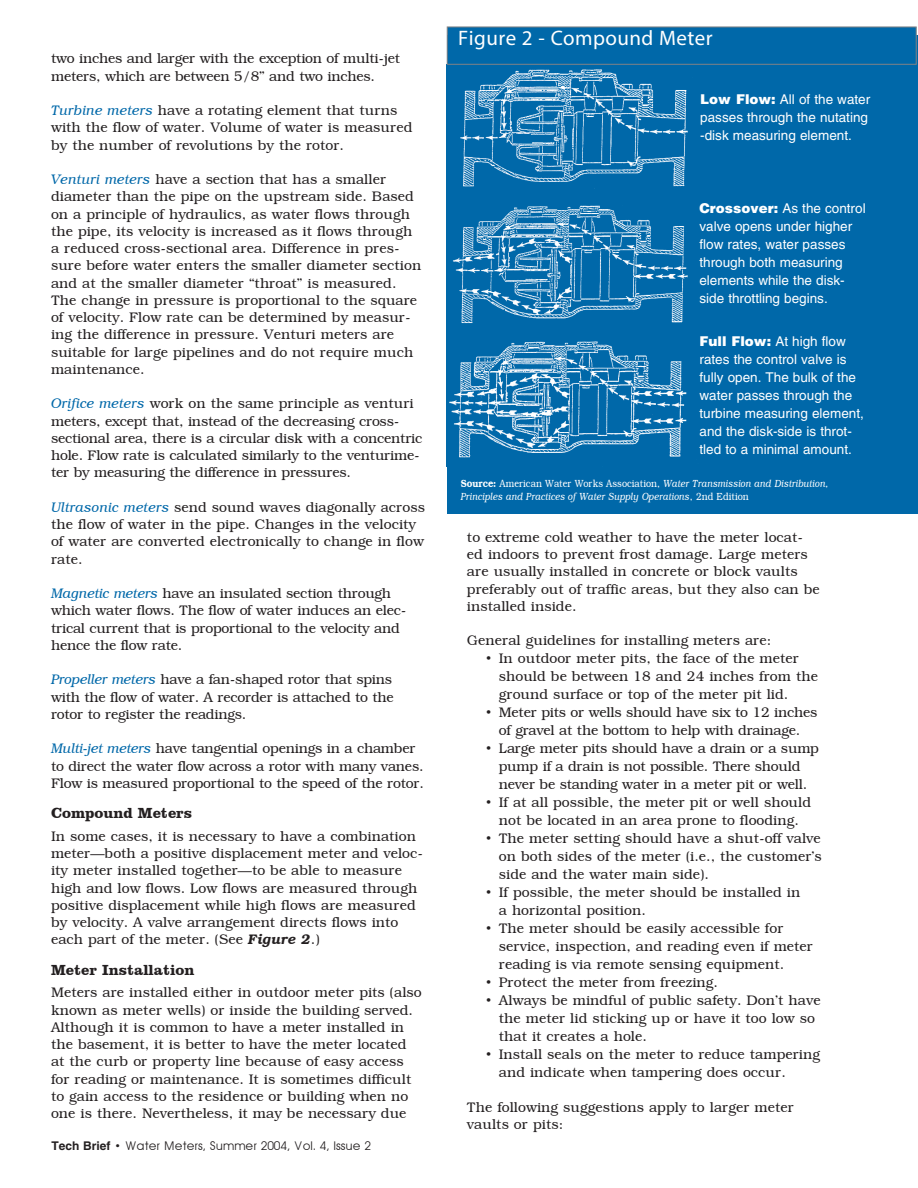
<style>
.page{position:relative;width:918px;height:1188px;background:#fff}
.page>*{position:absolute;margin:0;border:0;box-sizing:border-box;transform-origin:0 0}
.Body{font:21px "Myriad Pro";letter-spacing:.02em;color:#fff}
.Body_Sub-head{font:700 15px "Clarendon BT";color:#231f20}
.Body-2{font:300 14.1px/17.2px "Bookman";color:#231f20}
.Bullets{font:300 14.1px/18px "Bookman";color:#231f20}
.Body-3{font:300 14.1px/17.2px "Bookman";letter-spacing:-.02em;color:#231f20}
.Bullets-2{font:300 14.1px/18px "Bookman";letter-spacing:-.02em;color:#231f20;text-align:center}
.Box_Text{font:13.5px/18px "Helvetica";color:#fff}
.t1{font:12px "Avant Garde";color:#231f20}
.References{font:italic 300 10.5px/12.5px "Bookman";color:#fff;scale:.87 1}
.s1{font-style:italic;color:#0068a9}
.s2{font-weight:600;font-style:italic}
.s3{font-family:"Helvetica";font-weight:700}
.s4{font-weight:900}
.s5{font-weight:600;font-style:normal}
.s6{font-style:normal}
</style>
<div class="page">
<div style="left:447px;top:36px;width:470px;height:478px;background:#0068a9"></div>
<img style="left:449px;top:69px;width:239px;height:389px">
<div style="left:447px;top:27px;width:470px;height:38px;background:#0068a9;border:1px solid #808285"></div>
<p class="Body-3" style="left:51px;top:50px;width:351px">two inches and larger with the exception of multi-jet meters, which are between 5/8” and two inches.</p>
<p class="Body-2" style="left:51px;top:102px;width:363px"><span class="s1">Turbine meters</span> have a rotating element that turns with the flow of water. Volume of water is measured by the number of revolutions by the rotor.</p>
<p class="Body-2" style="left:51px;top:171px;width:372px"><span class="s1">Venturi meters</span> have a section that has a smaller diameter than the pipe on the upstream side. Based on a principle of hydraulics, as water flows through the pipe, its velocity is increased as it flows through a reduced cross-sectional area. Difference in pres&shy;sure before water enters the smaller diameter section and at the smaller diameter “throat” is measured.<br>The change in pressure is proportional to the square of velocity. Flow rate can be determined by measur&shy;ing the difference in pressure. Venturi meters are suitable for large pipelines and do not require much maintenance.</p>
<p class="Body-3" style="left:51px;top:395px;width:373px"><span class="s1">Orifice meters</span> work on the same principle as venturi meters, except that, instead of the decreasing cross&shy;sectional area, there is a circular disk with a concentric hole. Flow rate is calculated similarly to the venturime&shy;ter by measuring the difference in pressures.</p>
<p class="Body-2" style="left:51px;top:499px;width:376px"><span class="s1">Ultrasonic meters</span> send sound waves diagonally across the flow of water in the pipe. Changes in the velocity of water are converted electronically to change in flow rate.</p>
<p class="Body-3" style="left:51px;top:585px;width:357px"><span class="s1">Magnetic meters</span> have an insulated section through which water flows. The flow of water induces an elec&shy;trical current that is proportional to the velocity and hence the flow rate.</p>
<p class="Body-2" style="left:51px;top:671px;width:344px;text-align:justify"><span class="s1">Propeller meters</span> have a fan-shaped rotor that spins with the flow of water. A recorder is attached to the rotor to register the readings.</p>
<p class="Body-3" style="left:51px;top:740px;width:374px"><span class="s1">Multi-jet meters</span> have tangential openings in a chamber to direct the water flow across a rotor with many vanes.<br>Flow is measured proportional to the speed of the rotor.</p>
<p class="Body_Sub-head" style="left:51px;top:804px;width:143px">Compound Meters</p>
<p class="Body-2" style="left:51px;top:827px;width:374px">In some cases, it is necessary to have a combination meter—both a positive displacement meter and veloc&shy;ity meter installed together—to be able to measure high and low flows. Low flows are measured through positive displacement while high flows are measured by velocity. A valve arrangement directs flows into each part of the meter. (See <span class="s2">Figure 2</span>.)</p>
<p class="Body_Sub-head" style="left:51px;top:960px;width:145px">Meter Installation</p>
<p class="Body-2" style="left:51px;top:984px;width:372px">Meters are installed either in outdoor meter pits (also known as meter wells) or inside the building served.<br>Although it is common to have a meter installed in the basement, it is better to have the meter located at the curb or property line because of easy access for reading or maintenance. It is sometimes difficult to gain access to the residence or building when no one is there. Nevertheless, it may be necessary due</p>
<p class="t1" style="left:51px;top:1139px;width:321px"><span class="s3">Tech Brief</span> • Water Meters, Summer 2004, Vol. 4, Issue 2</p>
<p class="Body" style="left:458px;top:25px;width:256px">Figure 2 - Compound Meter</p>
<p class="Box_Text" style="left:700px;top:90px;width:171px"><span class="s4">Low Flow:</span> All of the water passes through the nutating -disk measuring element.</p>
<p class="Box_Text" style="left:699px;top:200px;width:168px"><span class="s4">Crossover:</span> As the control valve opens under higher flow rates, water passes through both measuring elements while the disk&shy;side throttling begins.</p>
<p class="Box_Text" style="left:700px;top:332px;width:166px"><span class="s4">Full Flow:</span> At high flow rates the control valve is fully open. The bulk of the water passes through the turbine measuring element, and the disk-side is throt&shy;tled to a minimal amount.</p>
<p class="References" style="left:461px;top:478px;width:424px"><span class="s5">Source:</span> <span class="s6">American Water Works Association,</span> Water Transmission and Distribution,<br>Principles and Practices of Water Supply Operations<span class="s6">, 2nd Edition</span></p>
<p class="Body-2" style="left:467px;top:529px;width:354px">to extreme cold weather to have the meter locat&shy;ed indoors to prevent frost damage. Large meters are usually installed in concrete or block vaults preferably out of traffic areas, but they also can be installed inside.</p>
<p class="Body-2" style="left:467px;top:632px;width:306px">General guidelines for installing meters are:</p>
<p class="Bullets" style="left:499px;top:650px;width:321px;text-indent:-14px">• In outdoor meter pits, the face of the meter should be between 18 and 24 inches from the ground surface or top of the meter pit lid.</p>
<p class="Bullets-2" style="left:485px;top:704px;width:334px">• Meter pits or wells should have six to 12 inches of gravel at the bottom to help with drainage.</p>
<p class="Bullets-2" style="left:485px;top:740px;width:335px">• Large meter pits should have a drain or a sump pump if a drain is not possible. There should never be standing water in a meter pit or well.</p>
<p class="Bullets" style="left:485px;top:794px;width:327px;text-align:center">• If at all possible, the meter pit or well should not be located in an area prone to flooding.</p>
<p class="Bullets" style="left:499px;top:830px;width:325px;text-align:justify;text-indent:-14px">• The meter setting should have a shut-off valve on both sides of the meter (i.e., the customer’s side and the water main side).</p>
<p class="Bullets" style="left:499px;top:884px;width:303px;text-indent:-14px">• If possible, the meter should be installed in a horizontal position.</p>
<p class="Bullets" style="left:499px;top:920px;width:316px;text-indent:-14px">• The meter should be easily accessible for service, inspection, and reading even if meter reading is via remote sensing equipment.</p>
<p class="Bullets" style="left:485px;top:974px;width:234px">• Protect the meter from freezing.</p>
<p class="Bullets" style="left:499px;top:992px;width:323px;text-indent:-14px">• Always be mindful of public safety. Don’t have the meter lid sticking up or have it too low so that it creates a hole.</p>
<p class="Bullets" style="left:499px;top:1046px;width:323px;text-indent:-14px">• Install seals on the meter to reduce tampering and indicate when tampering does occur.</p>
<p class="Body-2" style="left:467px;top:1099px;width:329px">The following suggestions apply to larger meter vaults or pits:</p>
</div>
